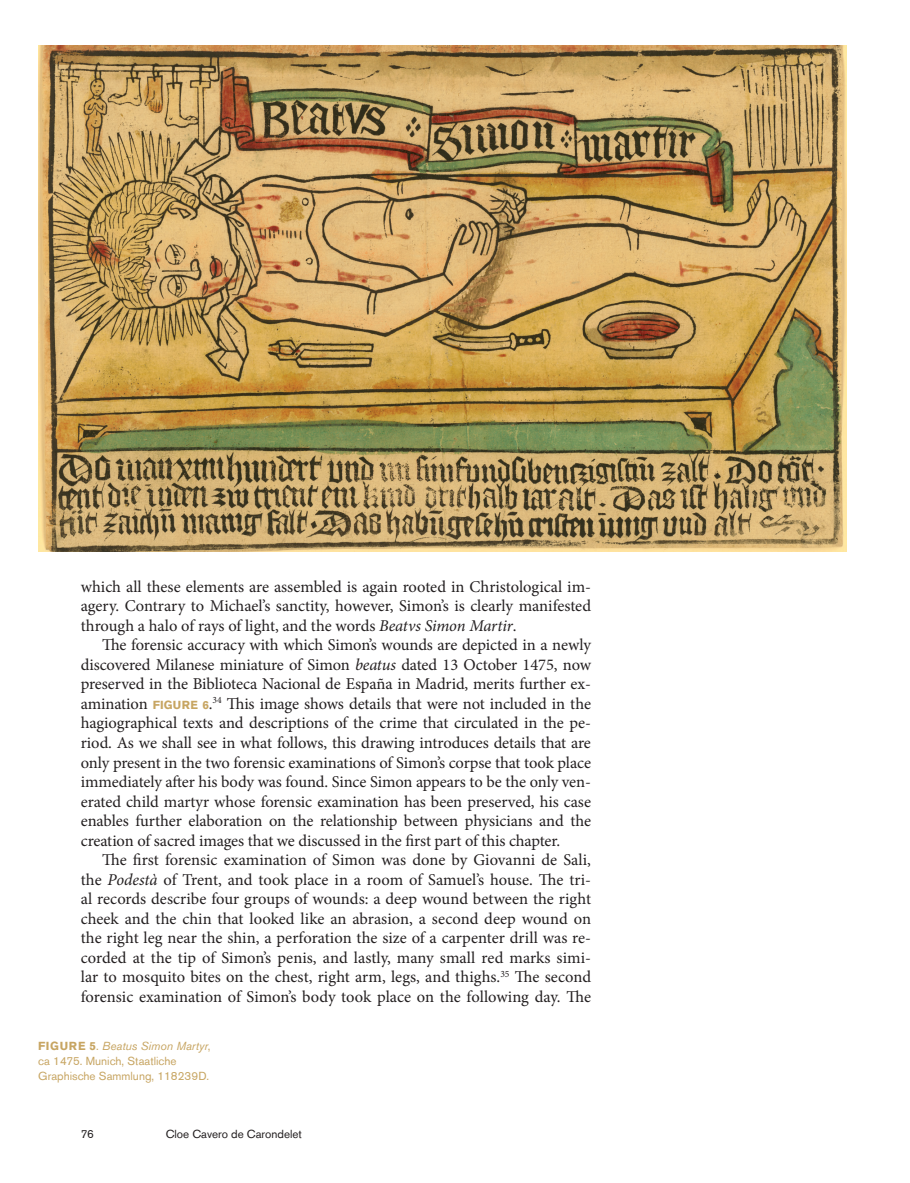
<style>
.page{position:relative;width:910px;height:1183px;background:#fff}
.page>*{position:absolute;margin:0;border:0;box-sizing:border-box;transform-origin:0 0}
.t1{font:16.5px/19.5px "Minion Pro";letter-spacing:-.005em;color:#231f20;text-align:justify}
.t2{font:11.7px/14.5px "Akzidenz Grotesk BE Regular 2";color:#c7a562}
.t3{font:italic 11.7px "Akzidenz Grotesk BE";color:#c7a562}
.t4{font:11.7px "Akzidenz Grotesk BE";color:#231f20}
.s1{font-style:italic}
.s2{font-family:"Akzidenz Grotesk BE";font-weight:700;font-size:11.7px;color:#c7a562}
.s3{font-weight:700;font-style:normal}
.s4{font-style:normal}
.s5{font-family:"Akzidenz Grotesk BE Regular 2";font-style:normal}
</style>
<div class="page">
<img style="left:38px;top:46px;width:808px;height:505px">
<p class="t1" style="left:81px;top:576px;width:512px">which all these elements are assembled is again rooted in Christological im&shy;agery. Contrary to Michael’s sanctity, however, Simon’s is clearly manifested through a halo of rays of light, and the words <span class="s1">Beatvs Simon Martir</span>.</p>
<p class="t1" style="left:81px;top:635px;width:512px;text-indent:21px">The forensic accuracy with which Simon’s wounds are depicted in a newly discovered Milanese miniature of Simon <span class="s1">beatus</span> dated 13 October 1475, now preserved in the Biblioteca Nacional de España in Madrid, merits further ex&shy;amination <span class="s2">FIGURE 6</span>.<sup>34</sup> This image shows details that were not included in the hagiographical texts and descriptions of the crime that circulated in the pe&shy;riod. As we shall see in what follows, this drawing introduces details that are only present in the two forensic examinations of Simon’s corpse that took place immediately after his body was found. Since Simon appears to be the only ven&shy;erated child martyr whose forensic examination has been preserved, his case enables further elaboration on the relationship between physicians and the creation of sacred images that we discussed in the first part of this chapter.</p>
<p class="t1" style="left:81px;top:849px;width:512px;text-indent:21px">The first forensic examination of Simon was done by Giovanni de Sali, the <span class="s1">Podestà</span> of Trent, and took place in a room of Samuel’s house. The tri&shy;al records describe four groups of wounds: a deep wound between the right cheek and the chin that looked like an abrasion, a second deep wound on the right leg near the shin, a perforation the size of a carpenter drill was re&shy;corded at the tip of Simon’s penis, and lastly, many small red marks simi&shy;lar to mosquito bites on the chest, right arm, legs, and thighs.<sup>35</sup> The second forensic examination of Simon’s body took place on the following day. The</p>
<p class="t3" style="left:38px;top:1038px;width:174px"><span class="s3">FIGURE 5</span><span class="s4">.</span> Beatus Simon Martyr<span class="s5">,</span></p>
<p class="t2" style="left:38px;top:1053px;width:172px">ca 1475. Munich, Staatliche<br>Graphische Sammlung, 118239D.</p>
<p class="t4" style="left:81px;top:1126px;width:15px">76</p>
<p class="t4" style="left:166px;top:1126px;width:138px">Cloe Cavero de Carondelet</p>
</div>
